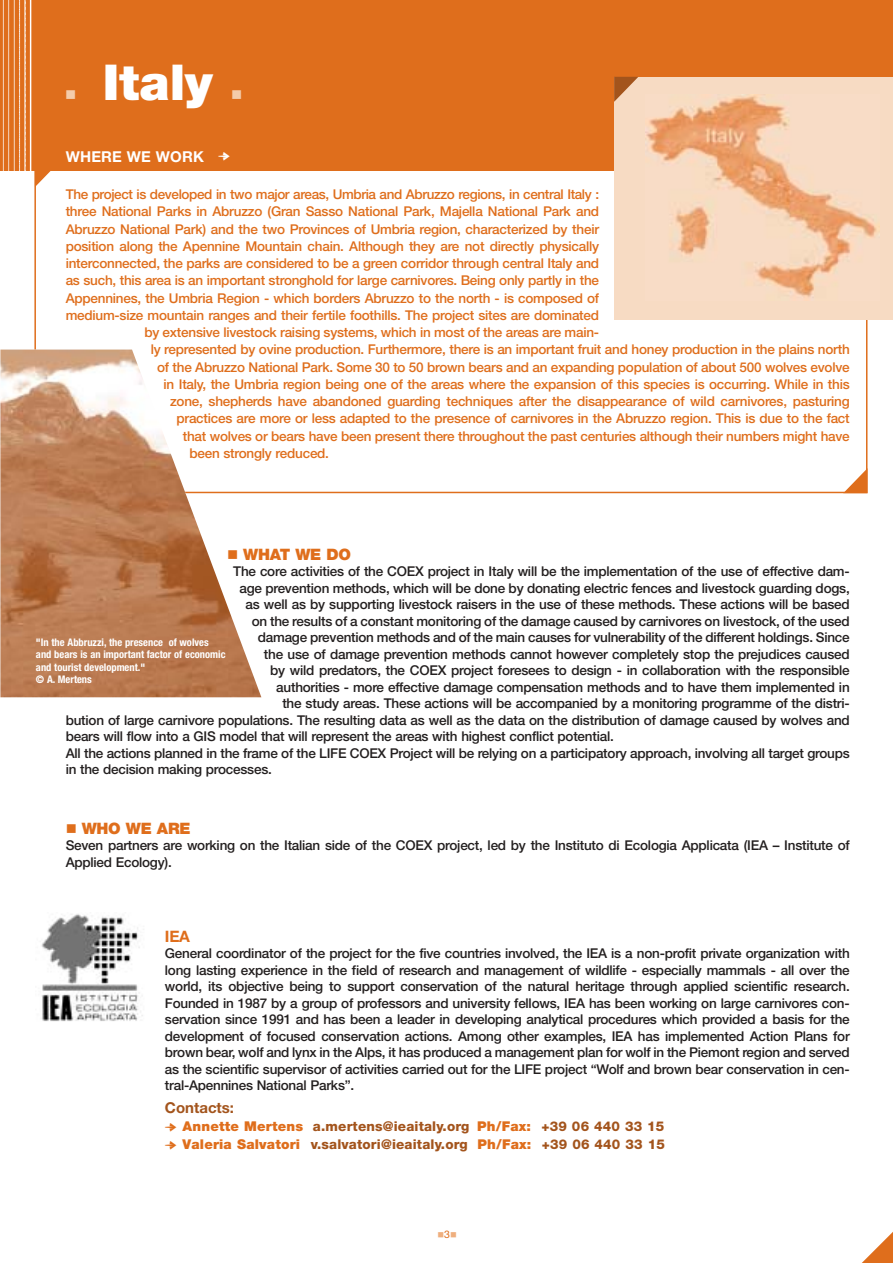
<style>
.page{position:relative;width:893px;height:1263px;background:#fff}
.page>*{position:absolute;margin:0;border:0;box-sizing:border-box;transform-origin:0 0}
.t1{font:900 49.5px "Helvetica Neue";color:#fff}
.t2{font:900 15.75px "Helvetica Neue";letter-spacing:-.02em;color:#df6e1c}
.t3{font:700 15.75px "Helvetica Neue";color:#df6e1c}
.t4{font:700 15px "Helvetica Neue";letter-spacing:.01em;color:#fff}
.t5{font:700 15px "Helvetica Neue";color:#a3541c}
.t6{font:500 13.5px/16.5px "Helvetica Neue";letter-spacing:-.015em;color:#231f1f}
.t7{font:500 13.5px "Helvetica Neue";letter-spacing:-.015em;color:#df6e1c}
.t8{font:800 13.5px/18px "Helvetica Neue";letter-spacing:.01em;color:#a3541c}
.t9{font:700 condensed 10.5px/12.6px "Helvetica Neue";color:#fff}
.t10{font:10.5px "Helvetica Neue";color:#df6e1c}
.s1{font-family:"Fleches Left Right";font-weight:400}
.s2{font-family:"Fleches Left Right";font-weight:400;font-size:15px;color:#df6e1c}
.s3{font-weight:900;color:#df6e1c}
</style>
<div class="page">
<div style="left:0;top:0;width:892px;height:170px;background:#df6e1c"></div>
<div style="left:614px;top:77px;width:278px;height:242px;background:#f7dbc3"></div>
<img style="left:645px;top:94px;width:234px;height:203px">
<svg style="left:35px;top:170px;width:24px;height:17px"></svg>
<svg style="left:614px;top:77px;width:24px;height:25px"></svg>
<svg style="left:843px;top:468px;width:24px;height:25px"></svg>
<img style="left:41px;top:914px;width:102px;height:107px">
<img style="left:0;top:350px;width:261px;height:347px">
<img style="left:2px;top:0;width:30px;height:170px">
<svg style="left:862px;top:1233px;width:30px;height:30px"></svg>
<svg style="left:228px;top:550px;width:9px;height:9px"></svg>
<h1 class="t1" style="left:103px;top:65px;width:111px">Italy</h1>
<p class="t4" style="left:66px;top:152px;width:166px">WHERE WE WORK <span class="s1">e</span></p>
<p class="t7" style="left:66px;top:189px;width:535px">The project is developed in two major areas, Umbria and Abruzzo regions, in central Italy :</p>
<p class="t7" style="left:66px;top:207px;width:535px">three National Parks in Abruzzo (Gran Sasso National Park, Majella National Park and</p>
<p class="t7" style="left:66px;top:224px;width:535px">Abruzzo National Park) and the two Provinces of Umbria region, characterized by their</p>
<p class="t7" style="left:66px;top:241px;width:535px">position along the Apennine Mountain chain. Although they are not directly physically</p>
<p class="t7" style="left:66px;top:258px;width:535px">interconnected, the parks are considered to be a green corridor through central Italy and</p>
<p class="t7" style="left:66px;top:276px;width:535px">as such, this area is an important stronghold for large carnivores. Being only partly in the</p>
<p class="t7" style="left:66px;top:293px;width:535px">Appennines, the Umbria Region - which borders Abruzzo to the north - is composed of</p>
<p class="t7" style="left:66px;top:310px;width:535px">medium-size mountain ranges and their fertile foothills. The project sites are dominated</p>
<p class="t7" style="left:144px;top:327px;width:456px">by extensive livestock raising systems, which in most of the areas are main-</p>
<p class="t7" style="left:151px;top:345px;width:700px">ly represented by ovine production. Furthermore, there is an important fruit and honey production in the plains north</p>
<p class="t7" style="left:157px;top:362px;width:694px">of the Abruzzo National Park. Some 30 to 50 brown bears and an expanding population of about 500 wolves evolve</p>
<p class="t7" style="left:164px;top:379px;width:687px">in Italy, the Umbria region being one of the areas where the expansion of this species is occurring. While in this</p>
<p class="t7" style="left:170px;top:396px;width:681px">zone, shepherds have abandoned guarding techniques after the disappearance of wild carnivores, pasturing</p>
<p class="t7" style="left:176px;top:414px;width:674px">practices are more or less adapted to the presence of carnivores in the Abruzzo region. This is due to the fact</p>
<p class="t7" style="left:183px;top:431px;width:668px">that wolves or bears have been present there throughout the past centuries although their numbers might have</p>
<p class="t7" style="left:189px;top:448px;width:141px">been strongly reduced.</p>
<p class="t2" style="left:243px;top:548px;width:109px">WHAT WE DO</p>
<p class="t6" style="left:233px;top:564px;width:618px">The core activities of the COEX project in Italy will be the implementation of the use of effective dam-</p>
<p class="t6" style="left:239px;top:581px;width:612px">age prevention methods, which will be done by donating electric fences and livestock guarding dogs,</p>
<p class="t6" style="left:245px;top:597px;width:605px">as well as by supporting livestock raisers in the use of these methods. These actions will be based</p>
<p class="t6" style="left:252px;top:614px;width:599px">on the results of a constant monitoring of the damage caused by carnivores on livestock, of the used</p>
<p class="t6" style="left:258px;top:630px;width:593px">damage prevention methods and of the main causes for vulnerability of the different holdings. Since</p>
<p class="t6" style="left:264px;top:647px;width:587px">the use of damage prevention methods cannot however completely stop the prejudices caused</p>
<p class="t6" style="left:270px;top:663px;width:581px">by wild predators, the COEX project foresees to design - in collaboration with the responsible</p>
<p class="t6" style="left:276px;top:680px;width:575px">authorities - more effective damage compensation methods and to have them implemented in</p>
<p class="t6" style="left:282px;top:696px;width:569px">the study areas. These actions will be accompanied by a monitoring programme of the distri-</p>
<p class="t6" style="left:66px;top:713px;width:785px">bution of large carnivore populations. The resulting data as well as the data on the distribution of damage caused by wolves and</p>
<p class="t6" style="left:66px;top:729px;width:549px">bears will flow into a GIS model that will represent the areas with highest conflict potential.</p>
<p class="t6" style="left:66px;top:746px;width:785px">All the actions planned in the frame of the LIFE COEX Project will be relying on a participatory approach, involving all target groups</p>
<p class="t6" style="left:66px;top:762px;width:208px">in the decision making processes.</p>
<p class="t9" style="left:36px;top:637px;width:191px">"In the Abbruzzi, the presence of wolves and bears is an important factor of economic and tourist development."<br>© A. Mertens</p>
<p class="t2" style="left:82px;top:823px;width:110px">WHO WE ARE</p>
<p class="t6" style="left:66px;top:839px;width:785px">Seven partners are working on the Italian side of the COEX project, led by the Instituto di Ecologia Applicata (IEA – Institute of<br>Applied Ecology).</p>
<p class="t3" style="left:165px;top:931px;width:27px">IEA</p>
<p class="t6" style="left:165px;top:947px;width:686px;text-align:justify">General coordinator of the project for the five countries involved, the IEA is a non-profit private organization with long lasting experience in the field of research and management of wildlife - especially mammals - all over the world, its objective being to support conservation of the natural heritage through applied scientific research.<br>Founded in 1987 by a group of professors and university fellows, IEA has been working on large carnivores con&shy;servation since 1991 and has been a leader in developing analytical procedures which provided a basis for the development of focused conservation actions. Among other examples, IEA has implemented Action Plans for brown bear, wolf and lynx in the Alps, it has produced a management plan for wolf in the Piemont region and served as the scientific supervisor of activities carried out for the LIFE project “Wolf and brown bear conservation in cen&shy;tral-Apennines National Parks”.</p>
<p class="t5" style="left:165px;top:1102px;width:71px">Contacts:</p>
<p class="t8" style="left:165px;top:1118px;width:501px"><span class="s2">e</span> <span class="s3">Annette Mertens</span> a.mertens@ieaitaly.org <span class="s3">Ph/Fax:</span> +39 06 440 33 15 <span class="s2">e</span> <span class="s3">Valeria Salvatori</span> v.salvatori@ieaitaly.org <span class="s3">Ph/Fax:</span> +39 06 440 33 15</p>
<p class="t10" style="left:444px;top:1230px;width:7px">3</p>
</div>
